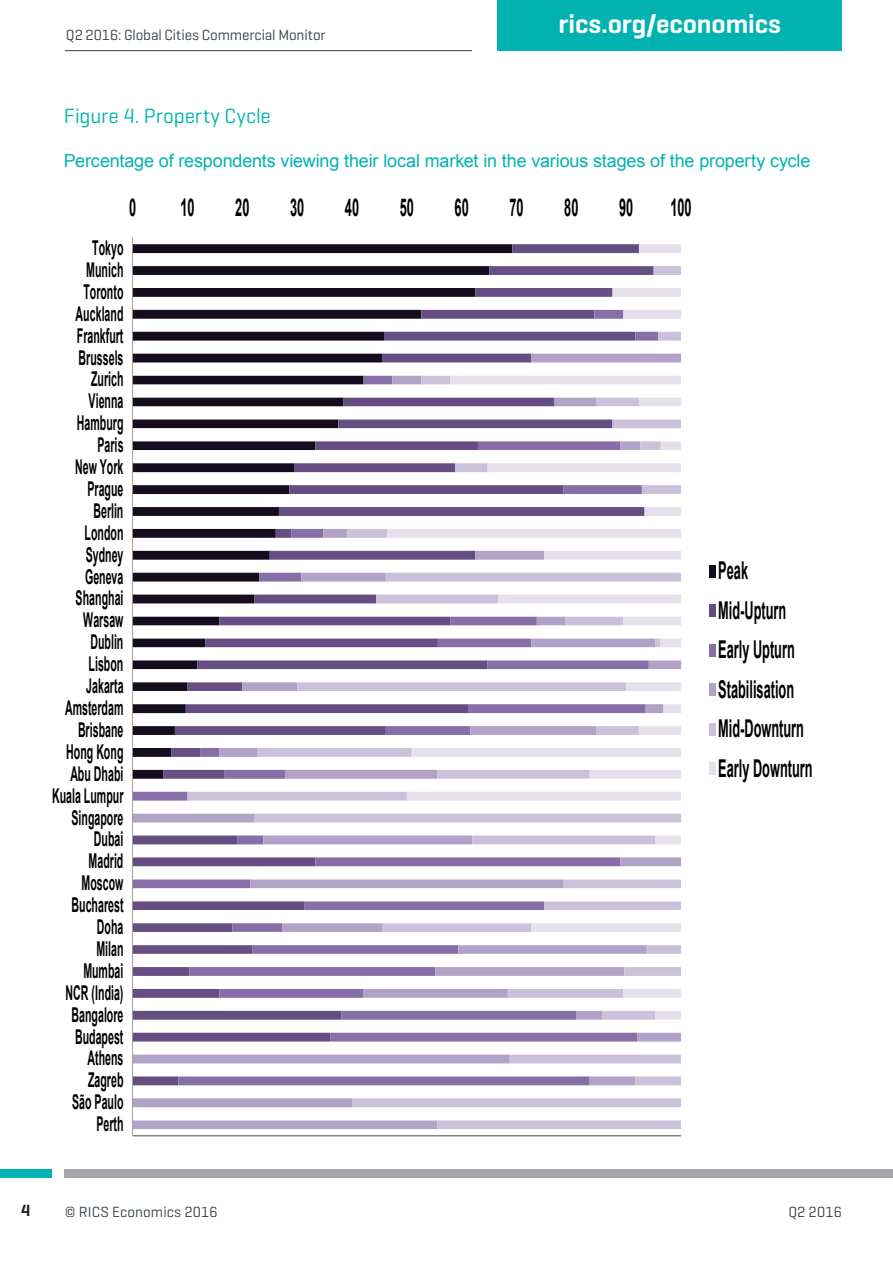
<style>
.page{position:relative;width:893px;height:1263px;background:#fff}
.page>*{position:absolute;margin:0;border:0;box-sizing:border-box;transform-origin:0 0}
.t1{font:600 27px "Geogrotesque";letter-spacing:-.005em;color:#fff}
.t2{font:700 24.6px/39.5px "Arial";color:#000;scale:.52 1}
.Main_Header{font:21px "Geogrotesque";color:#00b3b0}
.t3{font:700 20.4px "Arial";letter-spacing:.005em;color:#000;scale:.52 1}
.Chart_description_te{font:18px "Arial";letter-spacing:-.01em;color:#00b3b0}
.t4{font:600 16.5px "Geogrotesque";color:#231f20}
.t5{font:15px "Geogrotesque";color:#36414a}
</style>
<div class="page">
<div style="left:497px;top:0;width:345px;height:51px;background:#00b3b0"></div>
<hr style="left:65px;top:50px;width:407px;height:1px;background:#36414a">
<div style="left:0;top:1169px;width:51px;height:9px;background:#00b3b0"></div>
<div style="left:64px;top:1169px;width:829px;height:9px;background:#a4a5a9"></div>
<svg style="left:133px;top:354px;width:55px;height:775px"></svg>
<svg style="left:188px;top:266px;width:493px;height:863px"></svg>
<svg style="left:387px;top:244px;width:294px;height:776px"></svg>
<hr style="left:133px;top:1135px;width:548px;height:1px;background:#868686">
<hr style="left:132px;top:238px;width:1px;height:898px;background:#868686">
<div style="left:709px;top:565px;width:6px;height:13px;background:#150d1d"></div>
<div style="left:709px;top:605px;width:6px;height:12px;background:#664e82"></div>
<div style="left:709px;top:644px;width:6px;height:12px;background:#876ea6"></div>
<div style="left:709px;top:684px;width:6px;height:12px;background:#b3a2c7"></div>
<div style="left:709px;top:723px;width:6px;height:12px;background:#ccc1da"></div>
<div style="left:709px;top:763px;width:6px;height:12px;background:#e6e0ec"></div>
<p class="t5" style="left:66px;top:25px;width:261px">Q2 2016: Global Cities Commercial Monitor</p>
<h1 class="t1" style="left:559px;top:7px;width:224px">rics.org/economics</h1>
<p class="Main_Header" style="left:64px;top:103px;width:209px">Figure 4. Property Cycle</p>
<p class="Chart_description_te" style="left:64px;top:149px;width:748px">Percentage of respondents viewing their local market in the various stages of the property cycle</p>
<p class="t2" style="left:129px;top:189px;width:15px">0</p>
<p class="t2" style="left:180px;top:189px;width:29px">10</p>
<p class="t2" style="left:235px;top:189px;width:29px">20</p>
<p class="t2" style="left:290px;top:189px;width:29px">30</p>
<p class="t2" style="left:345px;top:189px;width:29px">40</p>
<p class="t2" style="left:400px;top:189px;width:29px">50</p>
<p class="t2" style="left:455px;top:189px;width:29px">60</p>
<p class="t2" style="left:509px;top:189px;width:29px">70</p>
<p class="t2" style="left:564px;top:189px;width:29px">80</p>
<p class="t2" style="left:619px;top:189px;width:29px">90</p>
<p class="t2" style="left:670px;top:189px;width:42px">100</p>
<p class="t3" style="left:92px;top:234px;width:62px">Tokyo</p>
<p class="t3" style="left:86px;top:256px;width:73px">Munich</p>
<p class="t3" style="left:83px;top:278px;width:79px">Toronto</p>
<p class="t3" style="left:76px;top:300px;width:93px">Auckland</p>
<p class="t3" style="left:77px;top:322px;width:91px">Frankfurt</p>
<p class="t3" style="left:79px;top:344px;width:88px">Brussels</p>
<p class="t3" style="left:91px;top:366px;width:64px">Zurich</p>
<p class="t3" style="left:89px;top:388px;width:69px">Vienna</p>
<p class="t3" style="left:77px;top:409px;width:91px">Hamburg</p>
<p class="t3" style="left:97px;top:431px;width:52px">Paris</p>
<p class="t3" style="left:75px;top:453px;width:95px">New York</p>
<p class="t3" style="left:87px;top:475px;width:71px">Prague</p>
<p class="t3" style="left:93px;top:497px;width:59px">Berlin</p>
<p class="t3" style="left:85px;top:519px;width:77px">London</p>
<p class="t3" style="left:86px;top:541px;width:74px">Sydney</p>
<p class="t3" style="left:85px;top:563px;width:75px">Geneva</p>
<p class="t3" style="left:76px;top:585px;width:94px">Shanghai</p>
<p class="t3" style="left:83px;top:607px;width:79px">Warsaw</p>
<p class="t3" style="left:90px;top:628px;width:65px">Dublin</p>
<p class="t3" style="left:89px;top:650px;width:68px">Lisbon</p>
<p class="t3" style="left:86px;top:672px;width:73px">Jakarta</p>
<p class="t3" style="left:65px;top:694px;width:114px">Amsterdam</p>
<p class="t3" style="left:78px;top:716px;width:89px">Brisbane</p>
<p class="t3" style="left:66px;top:738px;width:112px">Hong Kong</p>
<p class="t3" style="left:70px;top:760px;width:104px">Abu Dhabi</p>
<p class="t3" style="left:52px;top:782px;width:139px">Kuala Lumpur</p>
<p class="t3" style="left:72px;top:804px;width:101px">Singapore</p>
<p class="t3" style="left:94px;top:826px;width:58px">Dubai</p>
<p class="t3" style="left:89px;top:847px;width:68px">Madrid</p>
<p class="t3" style="left:82px;top:869px;width:82px">Moscow</p>
<p class="t3" style="left:72px;top:891px;width:102px">Bucharest</p>
<p class="t3" style="left:97px;top:913px;width:53px">Doha</p>
<p class="t3" style="left:96px;top:935px;width:54px">Milan</p>
<p class="t3" style="left:83px;top:957px;width:79px">Mumbai</p>
<p class="t3" style="left:66px;top:979px;width:113px">NCR (India)</p>
<p class="t3" style="left:72px;top:1001px;width:101px">Bangalore</p>
<p class="t3" style="left:75px;top:1023px;width:95px">Budapest</p>
<p class="t3" style="left:87px;top:1045px;width:71px">Athens</p>
<p class="t3" style="left:88px;top:1066px;width:70px">Zagreb</p>
<p class="t3" style="left:72px;top:1088px;width:100px">São Paulo</p>
<p class="t3" style="left:96px;top:1110px;width:54px">Perth</p>
<p class="t2" style="left:718px;top:552px;width:183px">Peak<br>Mid-Upturn<br>Early Upturn<br>Stabilisation<br>Mid-Downturn<br>Early Downturn</p>
<p class="t4" style="left:21px;top:1200px;width:11px">4</p>
<p class="t5" style="left:65px;top:1202px;width:154px">© RICS Economics 2016</p>
<p class="t5" style="left:788px;top:1202px;width:55px">Q2 2016</p>
</div>
